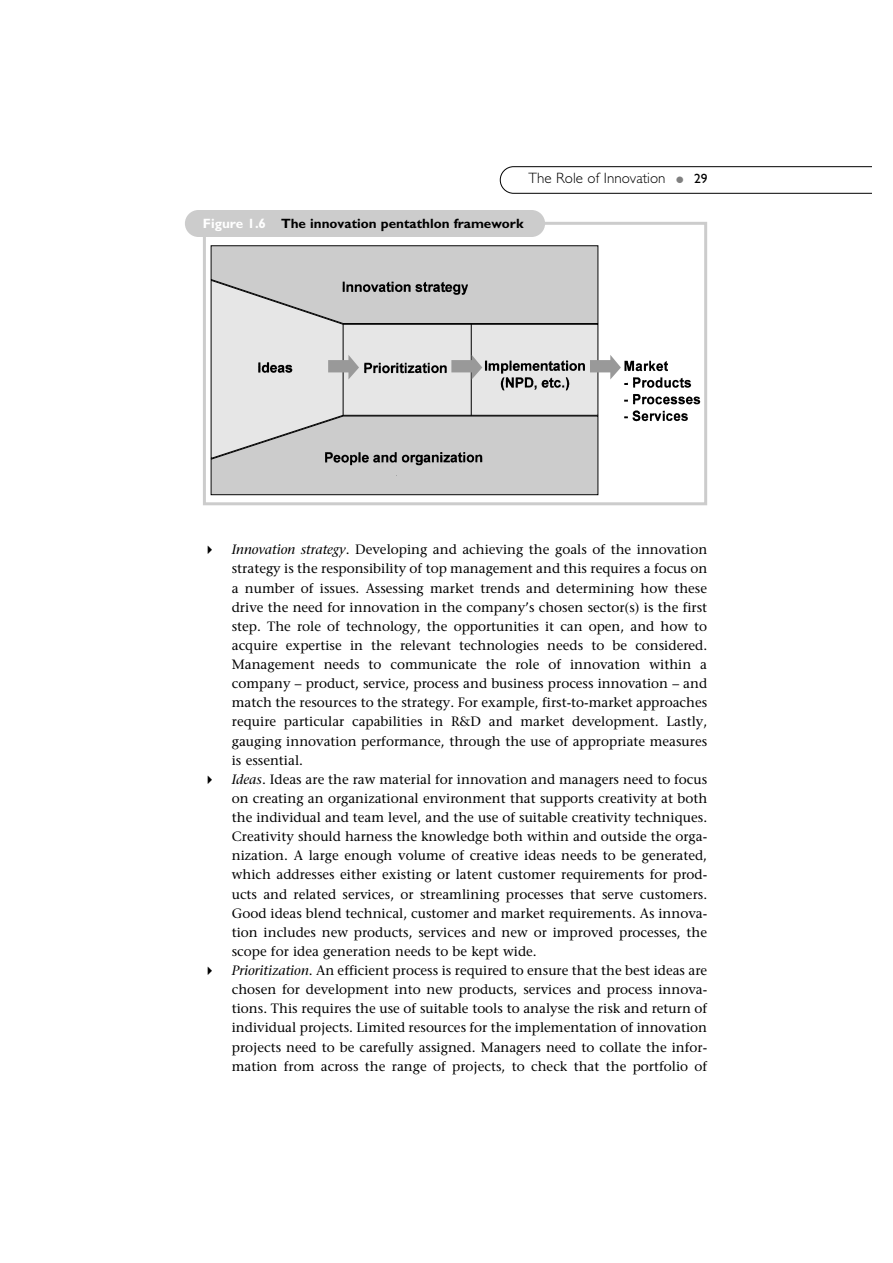
<style>
.page{position:relative;width:893px;height:1263px;background:#fff}
.page>*{position:absolute;margin:0;border:0;box-sizing:border-box;transform-origin:0 0}
.t1{font:300 15px "Gill Sans";color:#000}
.t2{font:13.5px/19.2px "Stone Serif";color:#000}
.t3{font:700 13.5px "Gill Sans";color:#000}
.s1{font-size:27px;color:#808080}
.s2{font-weight:400;font-size:13.5px}
.s3{color:#fff}
.s4{font-style:italic}
</style>
<div class="page">
<svg style="left:500px;top:166px;width:372px;height:27px"></svg>
<img style="left:210px;top:245px;width:491px;height:251px">
<div style="left:203px;top:222px;width:504px;height:283px;border:3px solid #ccc"></div>
<div style="left:185px;top:210px;width:360px;height:27px;background:#ccc;border-radius:14px"></div>
<svg style="left:590px;top:355px;width:31px;height:25px"></svg>
<hr style="left:343px;top:324px;width:1px;height:92px;background:#000">
<hr style="left:471px;top:324px;width:1px;height:92px;background:#000">
<svg style="left:451px;top:355px;width:31px;height:25px"></svg>
<svg style="left:328px;top:355px;width:31px;height:25px"></svg>
<p class="t1" style="left:528px;top:173px;width:180px">The Role of Innovation <span class="s1">•</span> <span class="s2">29</span></p>
<p class="t3" style="left:203px;top:219px;width:322px"><span class="s3">Figure 1.6</span> The innovation pentathlon framework</p>
<p class="t2" style="left:232px;top:541px;width:477px"><span class="s4">Innovation strategy</span>. Developing and achieving the goals of the innovation strategy is the responsibility of top management and this requires a focus on a number of issues. Assessing market trends and determining how these drive the need for innovation in the company’s chosen sector(s) is the first step. The role of technology, the opportunities it can open, and how to acquire expertise in the relevant technologies needs to be considered.<br>Management needs to communicate the role of innovation within a company – product, service, process and business process innovation – and match the resources to the strategy. For example, first-to-market approaches require particular capabilities in R&amp;D and market development. Lastly, gauging innovation performance, through the use of appropriate measures is essential.<br><span class="s4">Ideas</span>. Ideas are the raw material for innovation and managers need to focus on creating an organizational environment that supports creativity at both the individual and team level, and the use of suitable creativity techniques.<br>Creativity should harness the knowledge both within and outside the orga&shy;nization. A large enough volume of creative ideas needs to be generated, which addresses either existing or latent customer requirements for prod&shy;ucts and related services, or streamlining processes that serve customers.<br>Good ideas blend technical, customer and market requirements. As innova&shy;tion includes new products, services and new or improved processes, the scope for idea generation needs to be kept wide.<br><span class="s4">Prioritization</span>. An efficient process is required to ensure that the best ideas are chosen for development into new products, services and process innova&shy;tions. This requires the use of suitable tools to analyse the risk and return of individual projects. Limited resources for the implementation of innovation projects need to be carefully assigned. Managers need to collate the infor&shy;mation from across the range of projects, to check that the portfolio of</p>
</div>
